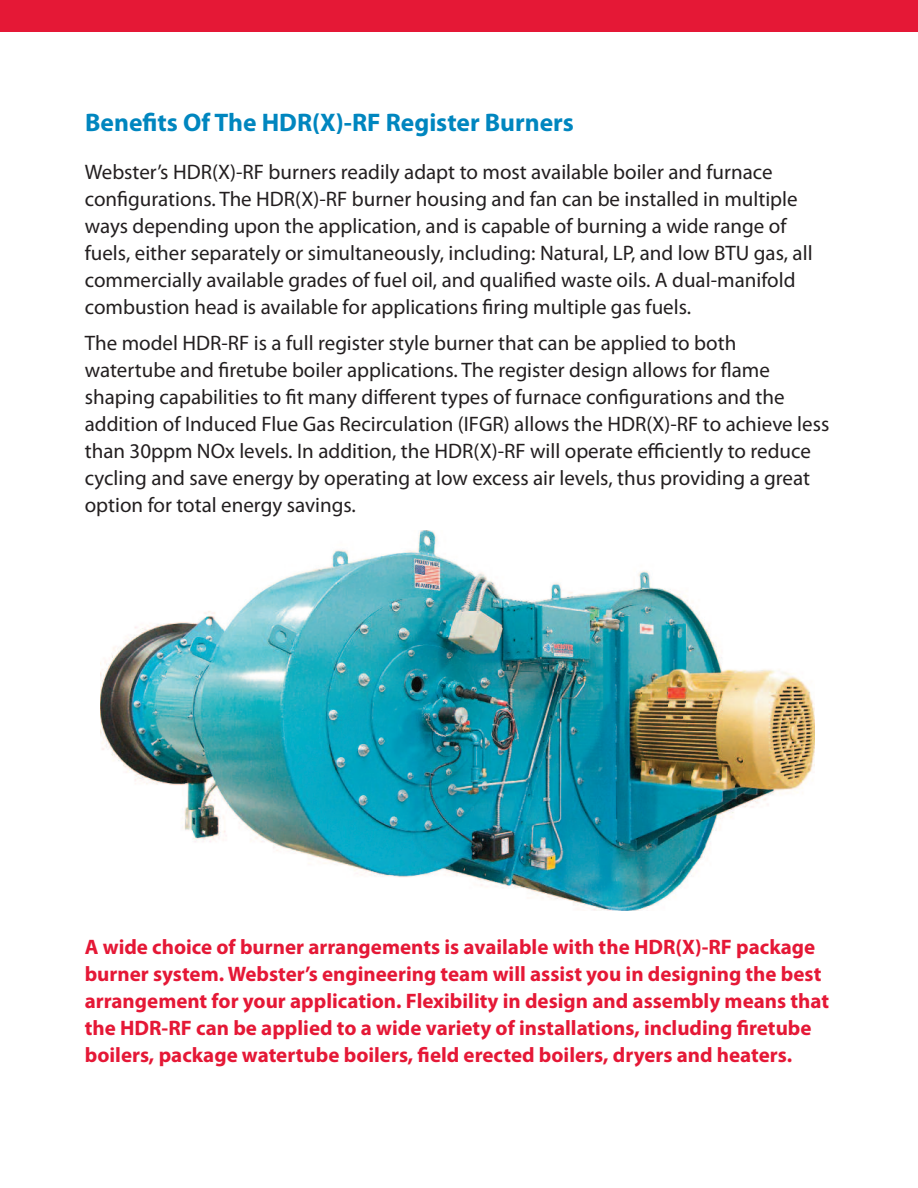
<style>
.page{position:relative;width:918px;height:1188px;background:#fff}
.page>*{position:absolute;margin:0;border:0;box-sizing:border-box;transform-origin:0 0}
.t1{font:700 25.5px "Myriad Pro";color:#0086bf}
.t2{font:21px/27px "Myriad Pro";color:#231f20}
.t3{font:700 21px/27px "Myriad Pro";color:#e51836}
</style>
<div class="page">
<div style="left:0;top:0;width:918px;height:32px;background:#e51836"></div>
<img style="left:101px;top:531px;width:714px;height:379px">
<p class="t1" style="left:85px;top:113px;width:490px">Benefits Of The HDR(X)-RF Register Burners</p>
<p class="t2" style="left:85px;top:160px;width:729px">Webster’s HDR(X)-RF burners readily adapt to most available boiler and furnace configurations. The HDR(X)-RF burner housing and fan can be installed in multiple ways depending upon the application, and is capable of burning a wide range of fuels, either separately or simultaneously, including: Natural, LP, and low BTU gas, all commercially available grades of fuel oil, and qualified waste oils. A dual-manifold combustion head is available for applications firing multiple gas fuels.</p>
<p class="t2" style="left:85px;top:331px;width:746px">The model HDR-RF is a full register style burner that can be applied to both watertube and firetube boiler applications. The register design allows for flame shaping capabilities to fit many different types of furnace configurations and the addition of Induced Flue Gas Recirculation (IFGR) allows the HDR(X)-RF to achieve less than 30ppm NOx levels. In addition, the HDR(X)-RF will operate efficiently to reduce cycling and save energy by operating at low excess air levels, thus providing a great option for total energy savings.</p>
<p class="t3" style="left:85px;top:935px;width:746px">A wide choice of burner arrangements is available with the HDR(X)-RF package burner system. Webster’s engineering team will assist you in designing the best arrangement for your application. Flexibility in design and assembly means that the HDR-RF can be applied to a wide variety of installations, including firetube boilers, package watertube boilers, field erected boilers, dryers and heaters.</p>
</div>
